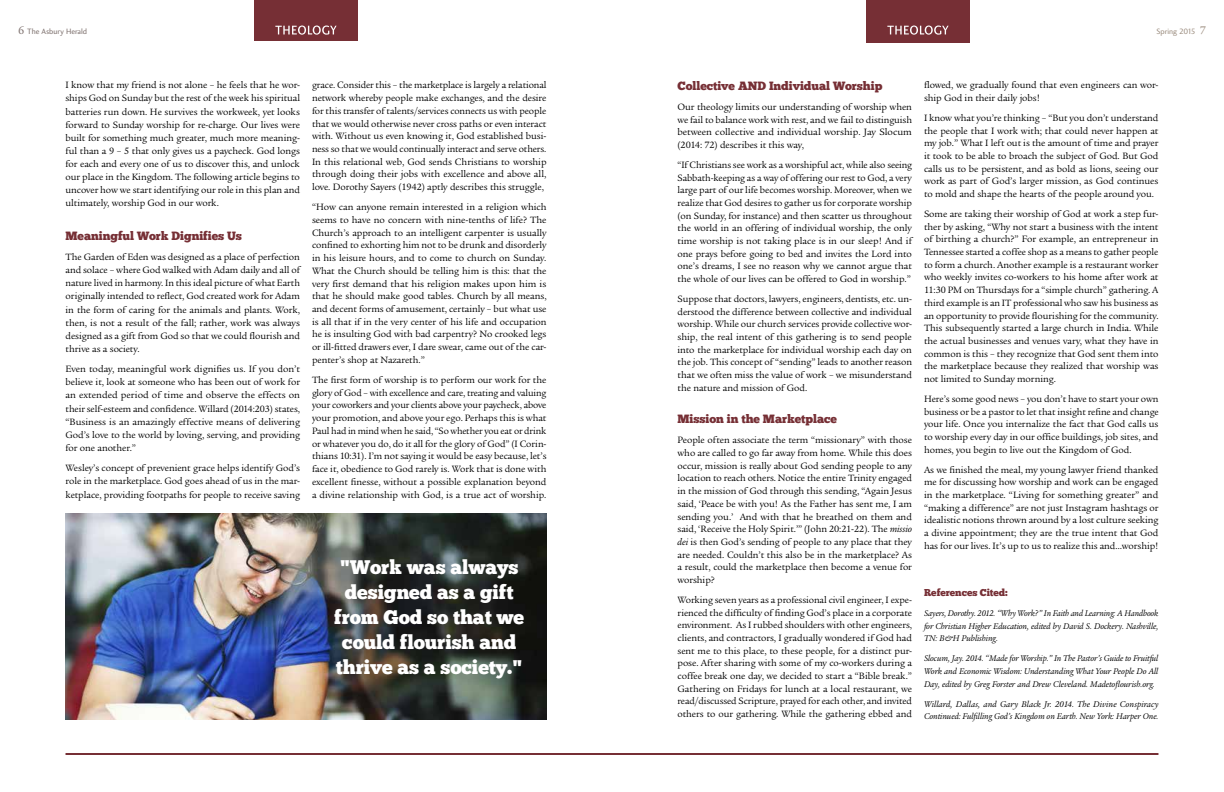
<style>
.page{position:relative;width:1224px;height:792px;background:#fff}
.page>*{position:absolute;margin:0;border:0;box-sizing:border-box;transform-origin:0 0}
.t1{font:19.7px/25px "Chunk Five";letter-spacing:-.005em;color:#fff;text-align:center}
.t2{font:12px "Chunk Five";letter-spacing:-.005em;color:#762f35}
.t3{font:10px/12.7px "Legacy Ser ITC";letter-spacing:-.005em;color:#000;text-align:justify}
.t4{font:10px "Chunk Five";letter-spacing:-.005em;color:#762f35}
.t5{font:italic 9px/12.7px "Legacy Ser ITC";letter-spacing:-.005em;color:#000;text-align:justify}
.t6{font:8px "Charlotte Sans Book Plain";color:#7d706d}
.t7{font:8px "Charlotte Sans Book Plain";color:#9a8b7d}
.s1{font-family:"Legacy Ser ITC";font-size:12px}
.s2{font-style:italic}
</style>
<div class="page">
<div style="left:866px;top:0;width:104px;height:42px;background:#762f35"></div>
<div style="left:254px;top:0;width:104px;height:41px;background:#762f35"></div>
<hr style="left:66px;top:753px;width:1092px;height:2px;background:#762f35">
<svg style="left:275px;top:26px;width:62px;height:9px"></svg>
<svg style="left:887px;top:26px;width:62px;height:9px"></svg>
<img style="left:66px;top:513px;width:480px;height:206px">
<p class="t6" style="left:18px;top:27px;width:71px"><span class="s1">6</span> The Asbury Herald</p>
<p class="t7" style="left:1156px;top:26px;width:51px">Spring 2015 <span class="s1">7</span></p>
<p class="t3" style="left:66px;top:79px;width:236px;line-height:13.1px">I know that my friend is not alone – he feels that he wor&shy;ships God on Sunday but the rest of the week his spiritual batteries run down. He survives the workweek, yet looks forward to Sunday worship for re-charge. Our lives were built for something much greater, much more meaning&shy;ful than a 9 – 5 that only gives us a paycheck. God longs for each and every one of us to discover this, and unlock our place in the Kingdom. The following article begins to uncover how we start identifying our role in this plan and ultimately, worship God in our work.</p>
<p class="t2" style="left:66px;top:228px;width:178px">Meaningful Work Dignifies Us</p>
<p class="t3" style="left:66px;top:251px;width:236px;line-height:13.1px">The Garden of Eden was designed as a place of perfection and solace – where God walked with Adam daily and all of nature lived in harmony. In this ideal picture of what Earth originally intended to reflect, God created work for Adam in the form of caring for the animals and plants. Work, then, is not a result of the fall; rather, work was always designed as a gift from God so that we could flourish and thrive as a society.</p>
<p class="t3" style="left:66px;top:363px;width:236px;line-height:13.1px">Even today, meaningful work dignifies us. If you don’t believe it, look at someone who has been out of work for an extended period of time and observe the effects on their self-esteem and confidence. Willard (2014:203) states, “Business is an amazingly effective means of delivering God’s love to the world by loving, serving, and providing for one another.”</p>
<p class="t3" style="left:66px;top:462px;width:236px;line-height:13.1px">Wesley’s concept of prevenient grace helps identify God’s role in the marketplace. God goes ahead of us in the mar&shy;ketplace, providing footpaths for people to receive saving</p>
<p class="t3" style="left:312px;top:79px;width:236px">grace. Consider this – the marketplace is largely a relational network whereby people make exchanges, and the desire for this transfer of talents/services connects us with people that we would otherwise never cross paths or even interact with. Without us even knowing it, God established busi&shy;ness so that we would continually interact and serve others.<br>In this relational web, God sends Christians to worship through doing their jobs with excellence and above all, love. Dorothy Sayers (1942) aptly describes this struggle,</p>
<p class="t3" style="left:312px;top:201px;width:236px">“How can anyone remain interested in a religion which seems to have no concern with nine-tenths of life? The Church’s approach to an intelligent carpenter is usually confined to exhorting him not to be drunk and disorderly in his leisure hours, and to come to church on Sunday.<br>What the Church should be telling him is this: that the very first demand that his religion makes upon him is that he should make good tables. Church by all means, and decent forms of amusement, certainly – but what use is all that if in the very center of his life and occupation he is insulting God with bad carpentry? No crooked legs or ill-fitted drawers ever, I dare swear, came out of the car&shy;penter’s shop at Nazareth.”</p>
<p class="t3" style="left:312px;top:373px;width:236px">The first form of worship is to perform our work for the glory of God – with excellence and care, treating and valuing your coworkers and your clients above your paycheck, above your promotion, and above your ego. Perhaps this is what Paul had in mind when he said, “So whether you eat or drink or whatever you do, do it all for the glory of God” (I Corin&shy;thians 10:31). I’m not saying it would be easy because, let’s face it, obedience to God rarely is. Work that is done with excellent finesse, without a possible explanation beyond a divine relationship with God, is a true act of worship.</p>
<h1 class="t1" style="left:334px;top:554px;width:192px">"Work was always designed as a gift from God so that we could flourish and thrive as a society."</h1>
<p class="t2" style="left:678px;top:79px;width:206px">Collective AND Individual Worship</p>
<p class="t3" style="left:678px;top:100px;width:236px">Our theology limits our understanding of worship when we fail to balance work with rest, and we fail to distinguish between collective and individual worship. Jay Slocum (2014: 72) describes it this way,</p>
<p class="t3" style="left:678px;top:158px;width:236px">“If Christians see work as a worshipful act, while also seeing Sabbath-keeping as a way of offering our rest to God, a very large part of our life becomes worship. Moreover, when we realize that God desires to gather us for corporate worship (on Sunday, for instance) and then scatter us throughout the world in an offering of individual worship, the only time worship is not taking place is in our sleep! And if one prays before going to bed and invites the Lord into one’s dreams, I see no reason why we cannot argue that the whole of our lives can be offered to God in worship.”</p>
<p class="t3" style="left:678px;top:293px;width:236px">Suppose that doctors, lawyers, engineers, dentists, etc. un&shy;derstood the difference between collective and individual worship. While our church services provide collective wor&shy;ship, the real intent of this gathering is to send people into the marketplace for individual worship each day on the job. This concept of “sending” leads to another reason that we often miss the value of work – we misunderstand the nature and mission of God.</p>
<p class="t2" style="left:678px;top:412px;width:161px">Mission in the Marketplace</p>
<p class="t3" style="left:678px;top:434px;width:236px">People often associate the term “missionary” with those who are called to go far away from home. While this does occur, mission is really about God sending people to any location to reach others. Notice the entire Trinity engaged in the mission of God through this sending, “Again Jesus said, ‘Peace be with you! As the Father has sent me, I am sending you.’ And with that he breathed on them and said, ‘Receive the Holy Spirit.’” (John 20:21-22). The <span class="s2">missio dei</span> is then God’s sending of people to any place that they are needed. Couldn’t this also be in the marketplace? As a result, could the marketplace then become a venue for worship?</p>
<p class="t3" style="left:678px;top:593px;width:236px">Working seven years as a professional civil engineer, I expe&shy;rienced the difficulty of finding God’s place in a corporate environment. As I rubbed shoulders with other engineers, clients, and contractors, I gradually wondered if God had sent me to this place, to these people, for a distinct pur&shy;pose. After sharing with some of my co-workers during a coffee break one day, we decided to start a “Bible break.” Gathering on Fridays for lunch at a local restaurant, we read/discussed Scripture, prayed for each other, and invited others to our gathering. While the gathering ebbed and</p>
<p class="t3" style="left:924px;top:79px;width:236px">flowed, we gradually found that even engineers can wor&shy;ship God in their daily jobs!</p>
<p class="t3" style="left:924px;top:111px;width:236px">I know what you’re thinking – “But you don’t understand the people that I work with; that could never happen at my job.” What I left out is the amount of time and prayer it took to be able to broach the subject of God. But God calls us to be persistent, and as bold as lions, seeing our work as part of God’s larger mission, as God continues to mold and shape the hearts of the people around you.</p>
<p class="t3" style="left:924px;top:208px;width:236px">Some are taking their worship of God at work a step fur&shy;ther by asking, “Why not start a business with the intent of birthing a church?” For example, an entrepreneur in Tennessee started a coffee shop as a means to gather people to form a church. Another example is a restaurant worker who weekly invites co-workers to his home after work at 11:30 PM on Thursdays for a “simple church” gathering. A third example is an IT professional who saw his business as an opportunity to provide flourishing for the community.<br>This subsequently started a large church in India. While the actual businesses and venues vary, what they have in common is this – they recognize that God sent them into the marketplace because they realized that worship was not limited to Sunday morning.</p>
<p class="t3" style="left:924px;top:392px;width:236px">Here’s some good news – you don’t have to start your own business or be a pastor to let that insight refine and change your life. Once you internalize the fact that God calls us to worship every day in our office buildings, job sites, and homes, you begin to live out the Kingdom of God.</p>
<p class="t3" style="left:924px;top:463px;width:236px">As we finished the meal, my young lawyer friend thanked me for discussing how worship and work can be engaged in the marketplace. “Living for something greater” and “making a difference” are not just Instagram hashtags or idealistic notions thrown around by a lost culture seeking a divine appointment; they are the true intent that God has for our lives. It’s up to us to realize this and…worship!</p>
<p class="t4" style="left:924px;top:587px;width:85px">References Cited:</p>
<p class="t5" style="left:924px;top:607px;width:236px">Sayers, Dorothy. 2012. “Why Work?” In Faith and Learning: A Handbook for Christian Higher Education, edited by David S. Dockery. Nashville, TN: B&amp;H Publishing.</p>
<p class="t5" style="left:924px;top:652px;width:236px">Slocum, Jay. 2014. “Made for Worship.” In The Pastor’s Guide to Fruitful Work and Economic Wisdom: Understanding What Your People Do All Day, edited by Greg Forster and Drew Cleveland. Madetoflourish.org.</p>
<p class="t5" style="left:924px;top:697px;width:236px">Willard, Dallas, and Gary Black Jr. 2014. The Divine Conspiracy<br>Continued: Fulfilling God’s Kingdom on Earth. New York: Harper One.</p>
</div>
